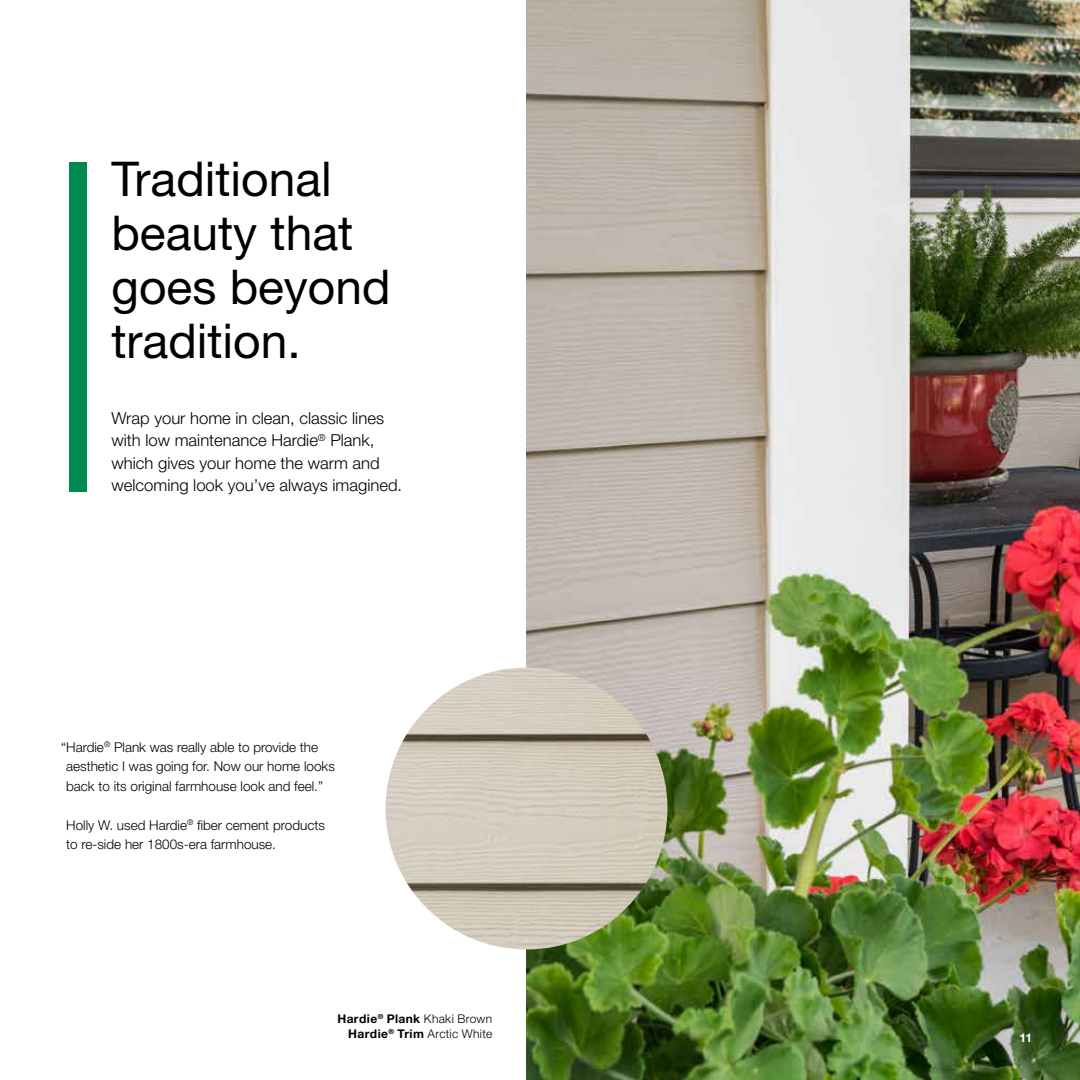
<style>
.page{position:relative;width:1080px;height:1080px;background:#fff}
.page>*{position:absolute;margin:0;border:0;box-sizing:border-box;transform-origin:0 0}
.t1{font:48px/54px "Helvetica Neue LT Pro";color:#000}
.t2{font:300 16.5px/22.5px "Helvetica Neue LT Pro";color:#000}
.t3{font:300 13.5px/19.5px "Helvetica Neue LT Pro";color:#000}
.t4{font:700 12px/15px "Helvetica Neue LT Pro";letter-spacing:.035em;color:#000;text-align:right}
.t5{font:700 12px "Helvetica Neue LT Pro";color:#fff}
.s1{font-weight:300}
</style>
<div class="page">
<img style="left:526px;top:0;width:554px;height:1080px">
<img style="left:386px;top:668px;width:281px;height:282px;border-radius:141px">
<div style="left:69px;top:162px;width:17px;height:329px;background:#008a52"></div>
<h1 class="t1" style="left:111px;top:151px;width:281px">Traditional beauty that goes beyond tradition.</h1>
<p class="t2" style="left:111px;top:406px;width:292px">Wrap your home in clean, classic lines with low maintenance Hardie<sup>®</sup> Plank, which gives your home the warm and welcoming look you’ve always imagined.</p>
<p class="t3" style="left:66px;top:737px;width:270px;text-indent:-5px">“Hardie<sup>®</sup> Plank was really able to provide the aesthetic I was going for. Now our home looks back to its original farmhouse look and feel.”</p>
<p class="t3" style="left:66px;top:815px;width:260px">Holly W. used Hardie<sup>®</sup> fiber cement products to re-side her 1800s-era farmhouse.</p>
<p class="t4" style="left:337px;top:1011px;width:156px">Hardie<sup>®</sup> Plank <span class="s1">Khaki Brown<br></span>Hardie<sup>®</sup> Trim <span class="s1">Arctic White</span></p>
<p class="t5" style="left:1020px;top:1031px;width:14px">11</p>
</div>
